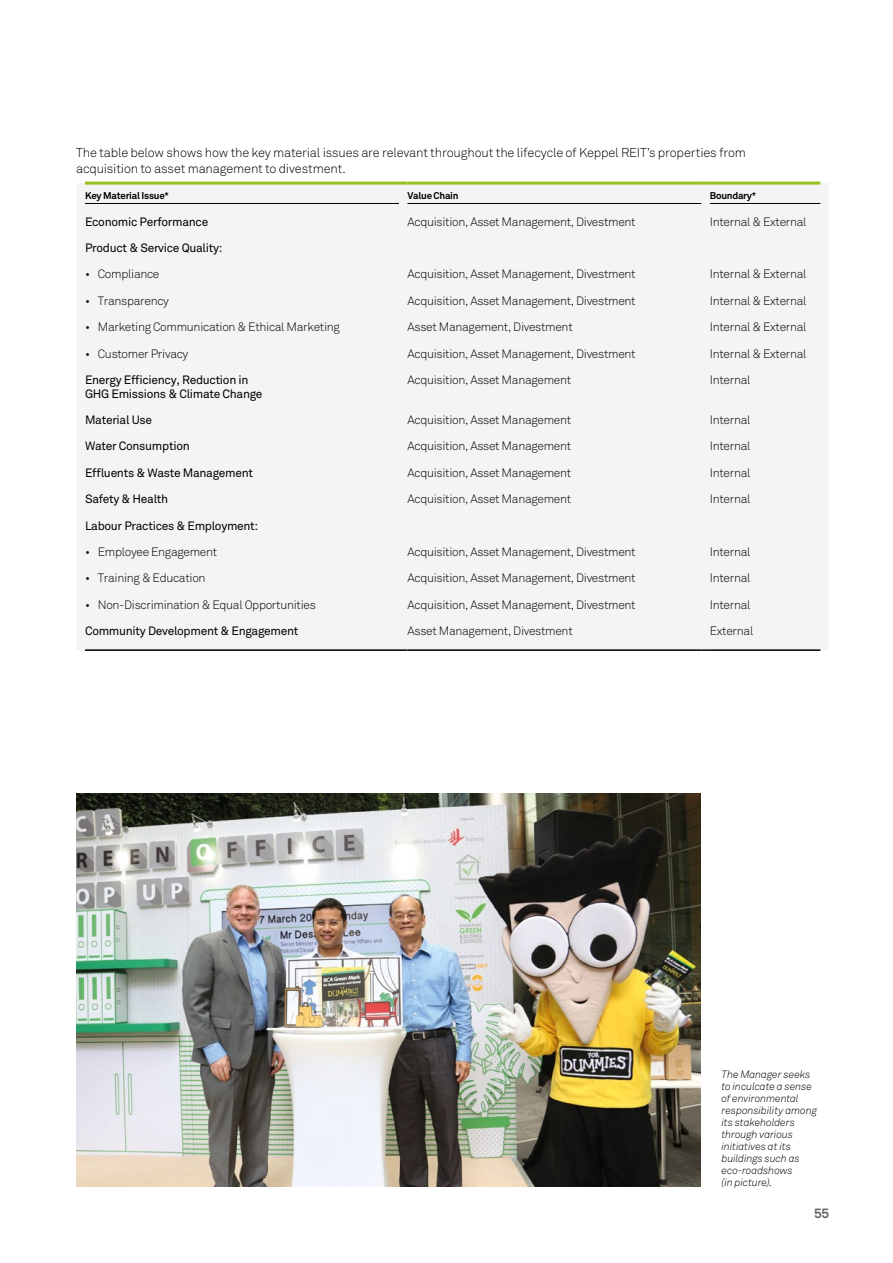
<style>
.page{position:relative;width:893px;height:1263px;background:#fff}
.page>*{position:absolute;margin:0;border:0;box-sizing:border-box;transform-origin:0 0}
.t1{font:700 13.5px "Akkurat Pro";color:#646363}
.t2{font:12.75px/15.8px "Akkurat Light Pro";letter-spacing:-.015em;color:#000}
.t3{font:12px "Akkurat Light Pro";letter-spacing:-.025em;color:#000}
.t4{font:12px/13.5px "Akkurat Pro";letter-spacing:-.025em;color:#000}
.t5{font:italic 10.5px/12px "Akkurat Light Pro";letter-spacing:-.01em;color:#000}
.t6{font:700 9.75px "Akkurat Pro";letter-spacing:-.025em;color:#000}
</style>
<div class="page">
<div style="left:77px;top:183px;width:752px;height:467px;background:#f4f4f4"></div>
<hr style="left:85px;top:203px;width:314px;height:1px;background:#000">
<hr style="left:407px;top:203px;width:294px;height:1px;background:#000">
<hr style="left:710px;top:203px;width:110px;height:1px;background:#000">
<hr style="left:85px;top:649px;width:314px;height:2px;background:#000">
<svg style="left:399px;top:649px;width:8px;height:2px"></svg>
<hr style="left:407px;top:649px;width:294px;height:2px;background:#000">
<svg style="left:701px;top:649px;width:9px;height:2px"></svg>
<hr style="left:710px;top:649px;width:110px;height:2px;background:#000">
<svg style="left:85px;top:182px;width:735px;height:21px"></svg>
<hr style="left:710px;top:182px;width:110px;height:3px;background:#95c11f">
<img style="left:77px;top:793px;width:623px;height:393px">
<p class="t2" style="left:76px;top:145px;width:671px">The table below shows how the key material issues are relevant throughout the lifecycle of Keppel REIT’s properties from acquisition to asset management to divestment.</p>
<p class="t6" style="left:85px;top:190px;width:85px">Key Material Issue<sup>*</sup></p>
<p class="t6" style="left:407px;top:190px;width:53px">Value Chain</p>
<p class="t6" style="left:710px;top:190px;width:48px">Boundary<sup>*</sup></p>
<p class="t4" style="left:85px;top:215px;width:125px">Economic Performance</p>
<p class="t3" style="left:407px;top:214px;width:230px">Acquisition, Asset Management, Divestment</p>
<p class="t3" style="left:710px;top:214px;width:98px">Internal &amp; External</p>
<p class="t4" style="left:85px;top:241px;width:139px">Product &amp; Service Quality:</p>
<p class="t3" style="left:85px;top:267px;width:76px">• Compliance</p>
<p class="t3" style="left:407px;top:267px;width:230px">Acquisition, Asset Management, Divestment</p>
<p class="t3" style="left:710px;top:267px;width:98px">Internal &amp; External</p>
<p class="t3" style="left:85px;top:294px;width:85px">• Transparency</p>
<p class="t3" style="left:407px;top:294px;width:230px">Acquisition, Asset Management, Divestment</p>
<p class="t3" style="left:710px;top:294px;width:98px">Internal &amp; External</p>
<p class="t3" style="left:85px;top:320px;width:256px">• Marketing Communication &amp; Ethical Marketing</p>
<p class="t3" style="left:407px;top:320px;width:167px">Asset Management, Divestment</p>
<p class="t3" style="left:710px;top:320px;width:98px">Internal &amp; External</p>
<p class="t3" style="left:85px;top:346px;width:105px">• Customer Privacy</p>
<p class="t3" style="left:407px;top:346px;width:230px">Acquisition, Asset Management, Divestment</p>
<p class="t3" style="left:710px;top:346px;width:98px">Internal &amp; External</p>
<p class="t4" style="left:85px;top:373px;width:179px">Energy Efficiency, Reduction in<br>GHG Emissions &amp; Climate Change</p>
<p class="t3" style="left:407px;top:373px;width:165px">Acquisition, Asset Management</p>
<p class="t3" style="left:710px;top:373px;width:42px">Internal</p>
<p class="t4" style="left:85px;top:413px;width:69px">Material Use</p>
<p class="t3" style="left:407px;top:413px;width:165px">Acquisition, Asset Management</p>
<p class="t3" style="left:710px;top:413px;width:42px">Internal</p>
<p class="t4" style="left:85px;top:440px;width:106px">Water Consumption</p>
<p class="t3" style="left:407px;top:439px;width:165px">Acquisition, Asset Management</p>
<p class="t3" style="left:710px;top:439px;width:42px">Internal</p>
<p class="t4" style="left:85px;top:466px;width:170px">Effluents &amp; Waste Management</p>
<p class="t3" style="left:407px;top:465px;width:165px">Acquisition, Asset Management</p>
<p class="t3" style="left:710px;top:465px;width:42px">Internal</p>
<p class="t4" style="left:85px;top:493px;width:85px">Safety &amp; Health</p>
<p class="t3" style="left:407px;top:492px;width:165px">Acquisition, Asset Management</p>
<p class="t3" style="left:710px;top:492px;width:42px">Internal</p>
<p class="t4" style="left:85px;top:519px;width:175px">Labour Practices &amp; Employment:</p>
<p class="t3" style="left:85px;top:545px;width:134px">• Employee Engagement</p>
<p class="t3" style="left:407px;top:545px;width:230px">Acquisition, Asset Management, Divestment</p>
<p class="t3" style="left:710px;top:545px;width:42px">Internal</p>
<p class="t3" style="left:85px;top:571px;width:122px">• Training &amp; Education</p>
<p class="t3" style="left:407px;top:571px;width:230px">Acquisition, Asset Management, Divestment</p>
<p class="t3" style="left:710px;top:571px;width:42px">Internal</p>
<p class="t3" style="left:85px;top:597px;width:232px">• Non-Discrimination &amp; Equal Opportunities</p>
<p class="t3" style="left:407px;top:597px;width:230px">Acquisition, Asset Management, Divestment</p>
<p class="t3" style="left:710px;top:597px;width:42px">Internal</p>
<p class="t4" style="left:85px;top:625px;width:215px">Community Development &amp; Engagement</p>
<p class="t3" style="left:407px;top:624px;width:167px">Asset Management, Divestment</p>
<p class="t3" style="left:710px;top:624px;width:45px">External</p>
<p class="t5" style="left:721px;top:1069px;width:97px">The Manager seeks to inculcate a sense of environmental responsibility among its stakeholders through various initiatives at its buildings such as eco-roadshows<br>(in picture).</p>
<p class="t1" style="left:814px;top:1205px;width:17px">55</p>
</div>
